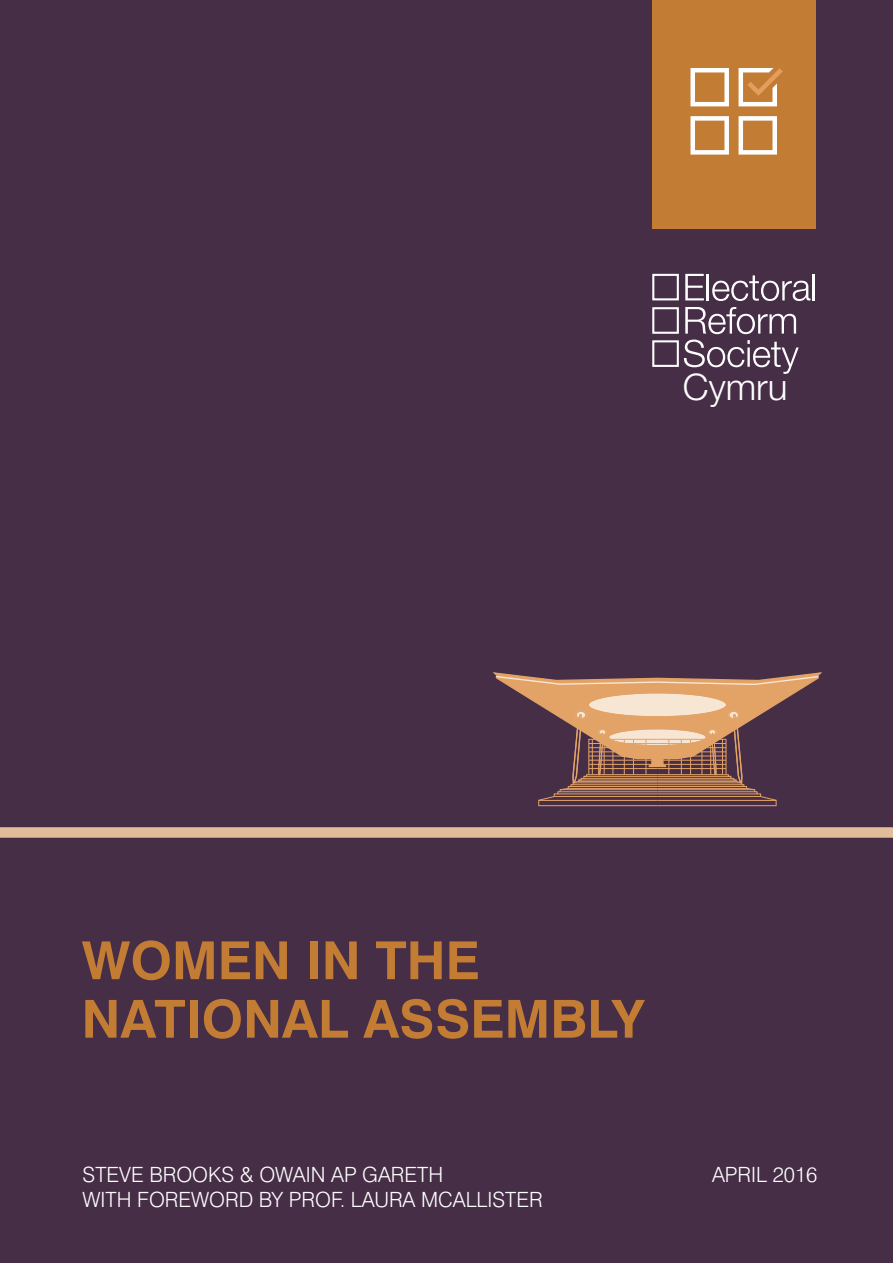
<style>
.page{position:relative;width:893px;height:1263px;background:#472e47}
.page>*{position:absolute;margin:0;border:0;box-sizing:border-box;transform-origin:0 0}
.t1{font:700 52.5px/58.5px "Swiss 721 BT";color:#c37c34}
.t2{font:300 36.6px "Helvetica Neue";color:#fff}
.t3{font:300 21px "Swiss 721 BT";color:#fff}
</style>
<div class="page">
<div style="left:652px;top:0;width:164px;height:228px;background:#c37c34"></div>
<svg style="left:685px;top:274px;width:19px;height:26px"></svg>
<hr style="left:707px;top:274px;width:2px;height:26px;background:#fff">
<svg style="left:712px;top:275px;width:98px;height:26px"></svg>
<hr style="left:813px;top:274px;width:2px;height:26px;background:#fff">
<svg style="left:685px;top:307px;width:111px;height:27px"></svg>
<svg style="left:684px;top:340px;width:115px;height:34px"></svg>
<div style="left:652px;top:274px;width:27px;height:26px;border:2px solid #fff"></div>
<div style="left:652px;top:307px;width:27px;height:27px;border:2px solid #fff"></div>
<div style="left:652px;top:340px;width:27px;height:27px;border:2px solid #fff"></div>
<div style="left:0;top:827px;width:893px;height:11px;background:#e1bd99"></div>
<svg style="left:493px;top:672px;width:329px;height:134px"></svg>
<svg style="left:690px;top:68px;width:39px;height:38px"></svg>
<svg style="left:690px;top:116px;width:39px;height:39px"></svg>
<svg style="left:738px;top:116px;width:39px;height:39px"></svg>
<svg style="left:738px;top:68px;width:45px;height:38px"></svg>
<h2 class="t2" style="left:683px;top:357px;width:106px">Cymru</h2>
<h1 class="t1" style="left:81px;top:937px;width:564px">WOMEN IN THE<br>NATIONAL ASSEMBLY</h1>
<p class="t3" style="left:83px;top:1166px;width:362px">STEVE BROOKS &amp; OWAIN AP GARETH</p>
<p class="t3" style="left:712px;top:1166px;width:107px">APRIL 2016</p>
<p class="t3" style="left:83px;top:1192px;width:462px">WITH FOREWORD BY PROF. LAURA MCALLISTER</p>
</div>
